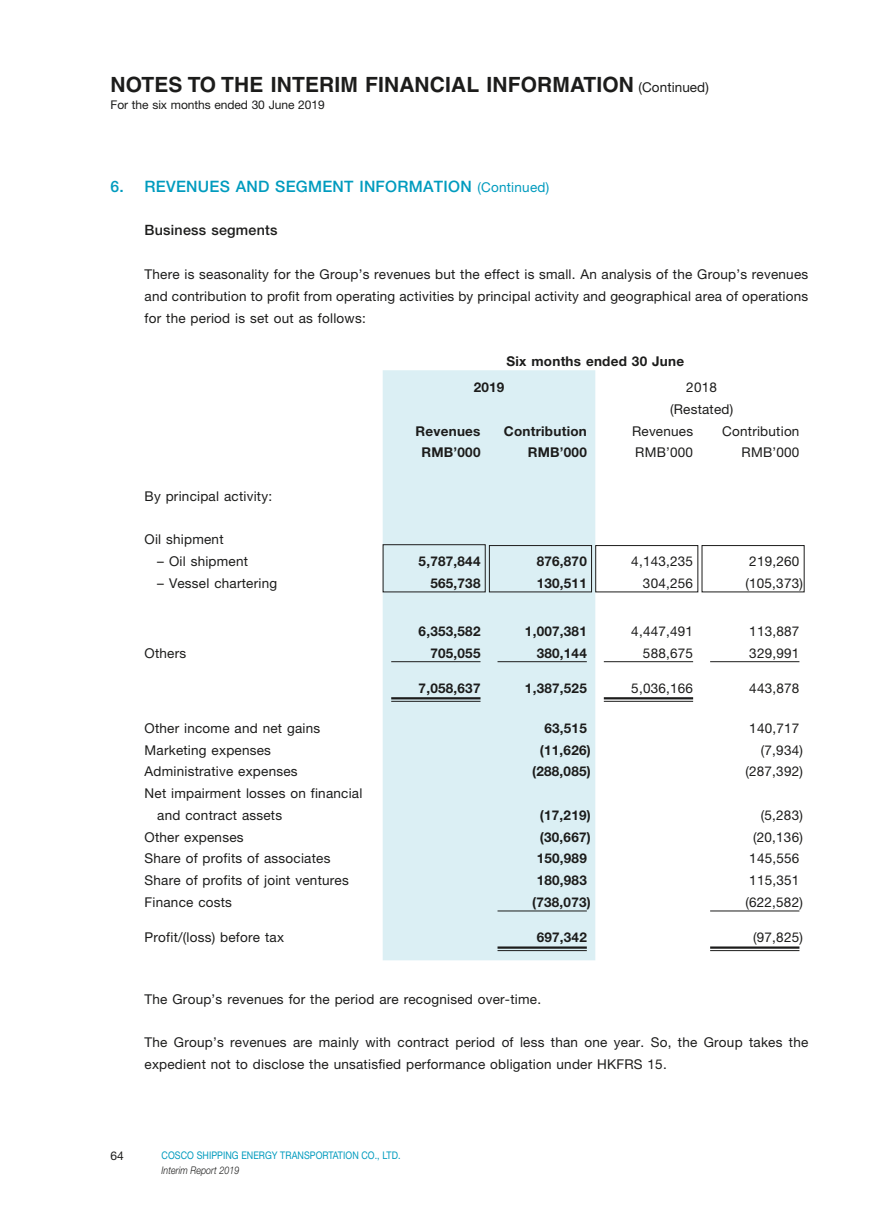
<style>
.page{position:relative;width:893px;height:1212px;background:#fff}
.page>*{position:absolute;margin:0;border:0;box-sizing:border-box;transform-origin:0 0}
.t1{font:700 21px "Helvetica LT Std";letter-spacing:.005em;color:#1c1c1b}
.t2{font:500 15.75px "Helvetica Neue LT Std";letter-spacing:.015em;color:#009bbe}
.t3{font:500 14.25px "Helvetica Neue LT Std";letter-spacing:.015em;color:#1c1c1b}
.t4{font:13.5px/21.8px "Helvetica Neue LT Std";letter-spacing:.015em;color:#1c1c1b}
.t5{font:700 13.5px "Helvetica Neue LT Std";letter-spacing:.015em;color:#1c1c1b}
.t6{font:12px "Helvetica Neue LT Std";letter-spacing:-.01em;color:#1c1c1b}
.t7{font:10.5px "Helvetica Neue LT Std";letter-spacing:.005em;color:#009bbe;scale:.85 1}
.t8{font:italic 300 10.5px "Helvetica Neue LT Std";letter-spacing:.005em;color:#1c1c1b;scale:.85 1}
.s1{font-family:"Helvetica Neue LT Std";font-weight:400;font-size:13.5px}
.s2{font-weight:400;font-size:13.5px}
</style>
<div class="page">
<div style="left:383px;top:370px;width:212px;height:590px;background:#dbeff4"></div>
<div style="left:383px;top:544px;width:103px;height:48px;border:1px solid #1c1c1b"></div>
<div style="left:489px;top:545px;width:103px;height:47px;border:1px solid #1c1c1b"></div>
<div style="left:595px;top:545px;width:103px;height:47px;border:1px solid #1c1c1b"></div>
<div style="left:702px;top:545px;width:102px;height:47px;border:1px solid #1c1c1b"></div>
<hr style="left:391px;top:661px;width:89px;height:1px;background:#1c1c1b">
<hr style="left:497px;top:661px;width:90px;height:1px;background:#1c1c1b">
<hr style="left:604px;top:661px;width:89px;height:1px;background:#1c1c1b">
<hr style="left:710px;top:661px;width:89px;height:1px;background:#1c1c1b">
<hr style="left:391px;top:697px;width:89px;height:2px;background:#1c1c1b">
<hr style="left:391px;top:701px;width:89px;height:1px;background:#1c1c1b">
<hr style="left:604px;top:697px;width:89px;height:2px;background:#1c1c1b">
<hr style="left:604px;top:701px;width:89px;height:1px;background:#1c1c1b">
<hr style="left:497px;top:910px;width:90px;height:1px;background:#1c1c1b">
<hr style="left:710px;top:910px;width:89px;height:1px;background:#1c1c1b">
<hr style="left:497px;top:946px;width:90px;height:3px;background:#1c1c1b">
<hr style="left:497px;top:950px;width:90px;height:1px;background:#1c1c1b">
<hr style="left:710px;top:946px;width:89px;height:3px;background:#1c1c1b">
<hr style="left:710px;top:950px;width:89px;height:1px;background:#1c1c1b">
<h1 class="t1" style="left:111px;top:72px;width:600px">NOTES TO THE INTERIM FINANCIAL INFORMATION <span class="s1">(Continued)</span></h1>
<p class="t6" style="left:111px;top:98px;width:216px">For the six months ended 30 June 2019</p>
<p class="t2" style="left:111px;top:177px;width:440px">6. REVENUES AND SEGMENT INFORMATION <span class="s2">(Continued)</span></p>
<p class="t3" style="left:145px;top:222px;width:134px">Business segments</p>
<p class="t4" style="left:145px;top:263px;width:665px;text-align:justify">There is seasonality for the Group’s revenues but the effect is small. An analysis of the Group’s revenues and contribution to profit from operating activities by principal activity and geographical area of operations for the period is set out as follows:</p>
<p class="t5" style="left:507px;top:353px;width:179px">Six months ended 30 June</p>
<p class="t5" style="left:474px;top:379px;width:32px">2019</p>
<p class="t4" style="left:670px;top:376px;width:65px;text-align:center">2018 (Restated)</p>
<p class="t5" style="left:416px;top:422px;width:66px">Revenues</p>
<p class="t5" style="left:504px;top:422px;width:85px">Contribution</p>
<p class="t4" style="left:632px;top:420px;width:63px">Revenues</p>
<p class="t4" style="left:722px;top:420px;width:79px">Contribution</p>
<p class="t5" style="left:421px;top:444px;width:61px">RMB’000</p>
<p class="t5" style="left:528px;top:444px;width:61px">RMB’000</p>
<p class="t4" style="left:635px;top:441px;width:59px">RMB’000</p>
<p class="t4" style="left:741px;top:441px;width:59px">RMB’000</p>
<p class="t4" style="left:145px;top:485px;width:129px">By principal activity:</p>
<p class="t4" style="left:145px;top:528px;width:81px">Oil shipment</p>
<p class="t4" style="left:157px;top:550px;width:92px">– Oil shipment</p>
<p class="t5" style="left:419px;top:553px;width:63px">5,787,844</p>
<p class="t5" style="left:537px;top:553px;width:52px">876,870</p>
<p class="t4" style="left:631px;top:550px;width:63px">4,143,235</p>
<p class="t4" style="left:749px;top:550px;width:52px">219,260</p>
<p class="t4" style="left:157px;top:572px;width:121px">– Vessel chartering</p>
<p class="t5" style="left:430px;top:575px;width:52px">565,738</p>
<p class="t5" style="left:537px;top:575px;width:52px">130,511</p>
<p class="t4" style="left:643px;top:572px;width:52px">304,256</p>
<p class="t4" style="left:745px;top:572px;width:59px">(105,373)</p>
<p class="t5" style="left:419px;top:623px;width:63px">6,353,582</p>
<p class="t5" style="left:525px;top:623px;width:63px">1,007,381</p>
<p class="t4" style="left:631px;top:620px;width:63px">4,447,491</p>
<p class="t4" style="left:749px;top:620px;width:52px">113,887</p>
<p class="t4" style="left:145px;top:642px;width:43px">Others</p>
<p class="t5" style="left:430px;top:644px;width:52px">705,055</p>
<p class="t5" style="left:537px;top:644px;width:52px">380,144</p>
<p class="t4" style="left:643px;top:642px;width:52px">588,675</p>
<p class="t4" style="left:749px;top:642px;width:52px">329,991</p>
<p class="t5" style="left:419px;top:680px;width:63px">7,058,637</p>
<p class="t5" style="left:525px;top:680px;width:63px">1,387,525</p>
<p class="t4" style="left:631px;top:677px;width:63px">5,036,166</p>
<p class="t4" style="left:749px;top:677px;width:52px">443,878</p>
<p class="t4" style="left:145px;top:717px;width:177px">Other income and net gains</p>
<p class="t5" style="left:544px;top:720px;width:44px">63,515</p>
<p class="t4" style="left:749px;top:717px;width:52px">140,717</p>
<p class="t4" style="left:145px;top:739px;width:128px">Marketing expenses</p>
<p class="t5" style="left:540px;top:741px;width:52px">(11,626)</p>
<p class="t4" style="left:761px;top:739px;width:44px">(7,934)</p>
<p class="t4" style="left:145px;top:760px;width:155px">Administrative expenses</p>
<p class="t5" style="left:532px;top:763px;width:60px">(288,085)</p>
<p class="t4" style="left:745px;top:760px;width:59px">(287,392)</p>
<p class="t4" style="left:157px;top:782px;width:207px;text-indent:-13px">Net impairment losses on financial and contract assets</p>
<p class="t5" style="left:540px;top:807px;width:52px">(17,219)</p>
<p class="t4" style="left:761px;top:804px;width:44px">(5,283)</p>
<p class="t4" style="left:145px;top:826px;width:100px">Other expenses</p>
<p class="t5" style="left:540px;top:828px;width:52px">(30,667)</p>
<p class="t4" style="left:753px;top:826px;width:51px">(20,136)</p>
<p class="t4" style="left:145px;top:847px;width:187px">Share of profits of associates</p>
<p class="t5" style="left:537px;top:850px;width:52px">150,989</p>
<p class="t4" style="left:749px;top:847px;width:52px">145,556</p>
<p class="t4" style="left:145px;top:869px;width:206px">Share of profits of joint ventures</p>
<p class="t5" style="left:537px;top:872px;width:52px">180,983</p>
<p class="t4" style="left:749px;top:869px;width:52px">115,351</p>
<p class="t4" style="left:145px;top:891px;width:89px">Finance costs</p>
<p class="t5" style="left:532px;top:894px;width:60px">(738,073)</p>
<p class="t4" style="left:745px;top:891px;width:59px">(622,582)</p>
<p class="t4" style="left:145px;top:926px;width:141px">Profit/(loss) before tax</p>
<p class="t5" style="left:537px;top:929px;width:52px">697,342</p>
<p class="t4" style="left:753px;top:926px;width:51px">(97,825)</p>
<p class="t4" style="left:145px;top:988px;width:398px">The Group’s revenues for the period are recognised over-time.</p>
<p class="t4" style="left:145px;top:1031px;width:665px">The Group’s revenues are mainly with contract period of less than one year. So, the Group takes the expedient not to disclose the unsatisfied performance obligation under HKFRS 15.</p>
<p class="t6" style="left:111px;top:1149px;width:15px">64</p>
<p class="t7" style="left:162px;top:1149px;width:283px">COSCO SHIPPING ENERGY TRANSPORTATION CO., LTD.</p>
<p class="t8" style="left:162px;top:1164px;width:93px">Interim Report 2019</p>
</div>
